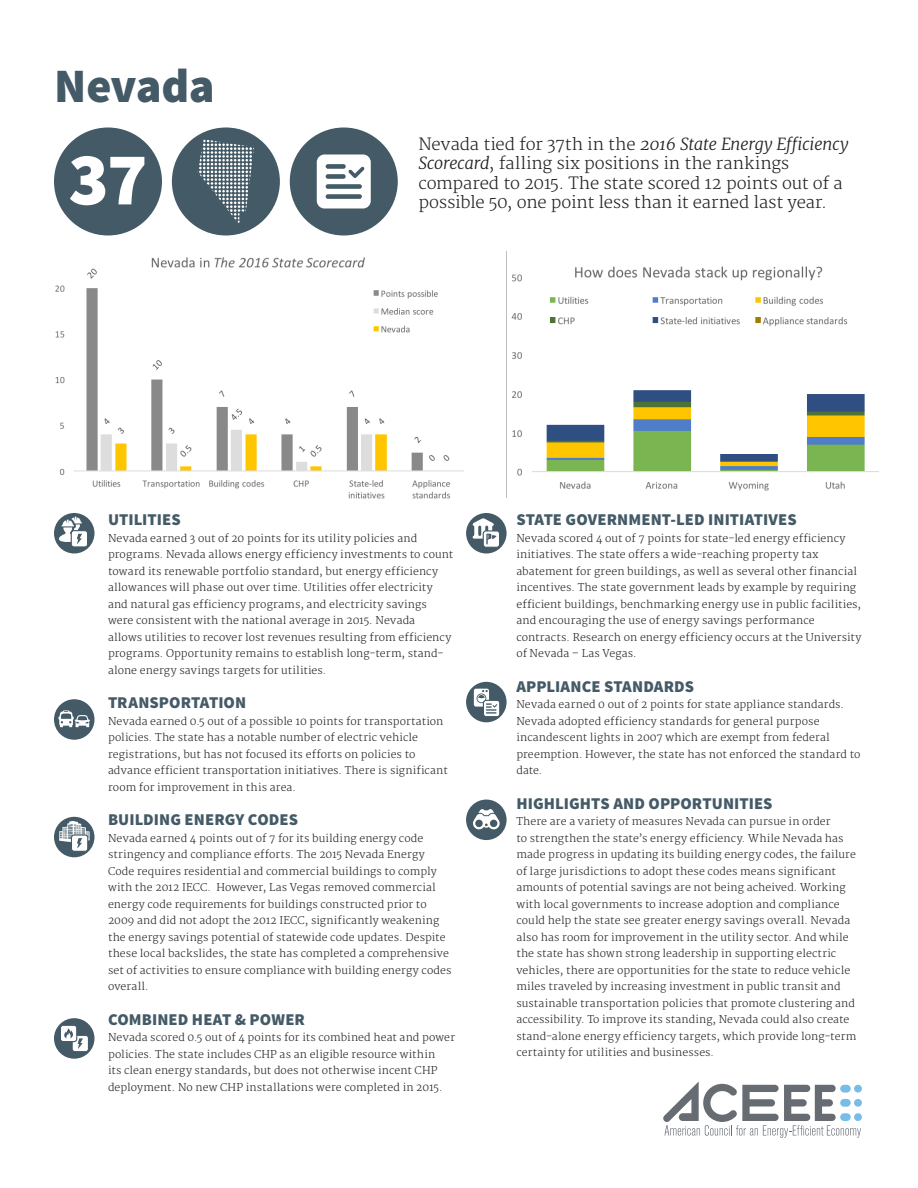
<style>
.page{position:relative;width:918px;height:1188px;background:#fff}
.page>*{position:absolute;margin:0;border:0;box-sizing:border-box;transform-origin:0 0}
.Header_1{font:900 75px "Source Sans Pro";color:#fff}
.Header_1-2{font:900 48px "Source Sans Pro";letter-spacing:-.01em;color:#445a66}
.Header_-_Callout{font:300 16.5px/19.5px "Merriweather";letter-spacing:-.015em;color:#231f20}
.Sub-Header_1{font:900 16.5px "Source Sans Pro";letter-spacing:.005em;color:#445a66}
.Body_Text{font:300 10.5px/16.5px "Merriweather";letter-spacing:.01em;color:#231f20}
.s1{font-style:italic}
</style>
<div class="page">
<div style="left:172px;top:128px;width:108px;height:108px;background:#445a66;border-radius:50%"></div>
<svg style="left:199px;top:140px;width:55px;height:83px"></svg>
<div style="left:290px;top:128px;width:108px;height:108px;background:#445a66;border-radius:50%"></div>
<svg style="left:317px;top:155px;width:54px;height:54px;background:#d4d9dc"></svg>
<svg style="left:663px;top:1081px;width:198px;height:57px"></svg>
<div style="left:54px;top:128px;width:108px;height:108px;background:#445a66;border-radius:50%"></div>
<div style="left:54px;top:513px;width:41px;height:41px;background:#445a66;border-radius:50%"></div>
<svg style="left:59px;top:517px;width:29px;height:31px"></svg>
<div style="left:54px;top:699px;width:41px;height:41px;background:#445a66;border-radius:50%"></div>
<svg style="left:59px;top:710px;width:31px;height:17px"></svg>
<div style="left:54px;top:817px;width:40px;height:40px;background:#445a66;border-radius:50%"></div>
<svg style="left:59px;top:821px;width:31px;height:31px"></svg>
<div style="left:54px;top:1018px;width:40px;height:41px;background:#445a66;border-radius:50%"></div>
<svg style="left:61px;top:1025px;width:27px;height:27px"></svg>
<div style="left:466px;top:513px;width:41px;height:41px;background:#445a66;border-radius:50%"></div>
<svg style="left:473px;top:518px;width:27px;height:29px"></svg>
<div style="left:466px;top:682px;width:41px;height:40px;background:#445a66;border-radius:50%"></div>
<svg style="left:474px;top:689px;width:26px;height:28px"></svg>
<div style="left:466px;top:800px;width:41px;height:40px;background:#445a66;border-radius:50%"></div>
<svg style="left:473px;top:809px;width:27px;height:20px"></svg>
<img style="left:55px;top:257px;width:409px;height:242px">
<img style="left:511px;top:266px;width:368px;height:225px">
<p class="Header_1-2" style="left:54px;top:55px;width:162px">Nevada</p>
<p class="Header_1" style="left:68px;top:131px;width:81px">37</p>
<p class="Header_-_Callout" style="left:418px;top:135px;width:432px">Nevada tied for 37th in the <span class="s1">2016 State Energy Efficiency Scorecard</span>, falling six positions in the rankings compared to 2015. The state scored 12 points out of a possible 50, one point less than it earned last year.</p>
<p class="Sub-Header_1" style="left:108px;top:509px;width:74px">UTILITIES</p>
<p class="Body_Text" style="left:108px;top:530px;width:347px">Nevada earned 3 out of 20 points for its utility policies and programs. Nevada allows energy efficiency investments to count toward its renewable portfolio standard, but energy efficiency allowances will phase out over time. Utilities offer electricity and natural gas efficiency programs, and electricity savings were consistent with the national average in 2015. Nevada<br>allows utilities to recover lost revenues resulting from efficiency programs. Opportunity remains to establish long-term, stand&shy;alone energy savings targets for utilities.</p>
<p class="Sub-Header_1" style="left:108px;top:692px;width:140px">TRANSPORTATION</p>
<p class="Body_Text" style="left:108px;top:713px;width:341px">Nevada earned 0.5 out of a possible 10 points for transportation policies. The state has a notable number of electric vehicle registrations, but has not focused its efforts on policies to advance efficient transportation initiatives. There is significant room for improvement in this area.</p>
<p class="Sub-Header_1" style="left:108px;top:809px;width:192px">BUILDING ENERGY CODES</p>
<p class="Body_Text" style="left:108px;top:830px;width:345px">Nevada earned 4 points out of 7 for its building energy code stringency and compliance efforts. The 2015 Nevada Energy Code requires residential and commercial buildings to comply with the 2012 IECC. However, Las Vegas removed commercial energy code requirements for buildings constructed prior to 2009 and did not adopt the 2012 IECC, significantly weakening the energy savings potential of statewide code updates. Despite these local backslides, the state has completed a comprehensive set of activities to ensure compliance with building energy codes overall.</p>
<p class="Sub-Header_1" style="left:108px;top:1009px;width:199px">COMBINED HEAT &amp; POWER</p>
<p class="Body_Text" style="left:108px;top:1030px;width:349px">Nevada scored 0.5 out of 4 points for its combined heat and power policies. The state includes CHP as an eligible resource within<br>its clean energy standards, but does not otherwise incent CHP deployment. No new CHP installations were completed in 2015.</p>
<p class="Sub-Header_1" style="left:516px;top:509px;width:282px">STATE GOVERNMENT-LED INITIATIVES</p>
<p class="Body_Text" style="left:516px;top:530px;width:347px">Nevada scored 4 out of 7 points for state-led energy efficiency initiatives. The state offers a wide-reaching property tax abatement for green buildings, as well as several other financial incentives. The state government leads by example by requiring efficient buildings, benchmarking energy use in public facilities, and encouraging the use of energy savings performance contracts. Research on energy efficiency occurs at the University of Nevada – Las Vegas.</p>
<p class="Sub-Header_1" style="left:516px;top:676px;width:179px">APPLIANCE STANDARDS</p>
<p class="Body_Text" style="left:516px;top:697px;width:346px">Nevada earned 0 out of 2 points for state appliance standards.<br>Nevada adopted efficiency standards for general purpose incandescent lights in 2007 which are exempt from federal preemption. However, the state has not enforced the standard to date.</p>
<p class="Sub-Header_1" style="left:516px;top:793px;width:258px">HIGHLIGHTS AND OPPORTUNITIES</p>
<p class="Body_Text" style="left:516px;top:814px;width:342px">There are a variety of measures Nevada can pursue in order<br>to strengthen the state’s energy efficiency. While Nevada has made progress in updating its building energy codes, the failure of large jurisdictions to adopt these codes means significant amounts of potential savings are not being acheived. Working with local governments to increase adoption and compliance could help the state see greater energy savings overall. Nevada also has room for improvement in the utility sector. And while the state has shown strong leadership in supporting electric vehicles, there are opportunities for the state to reduce vehicle miles traveled by increasing investment in public transit and sustainable transportation policies that promote clustering and accessibility. To improve its standing, Nevada could also create stand-alone energy efficiency targets, which provide long-term certainty for utilities and businesses.</p>
</div>
